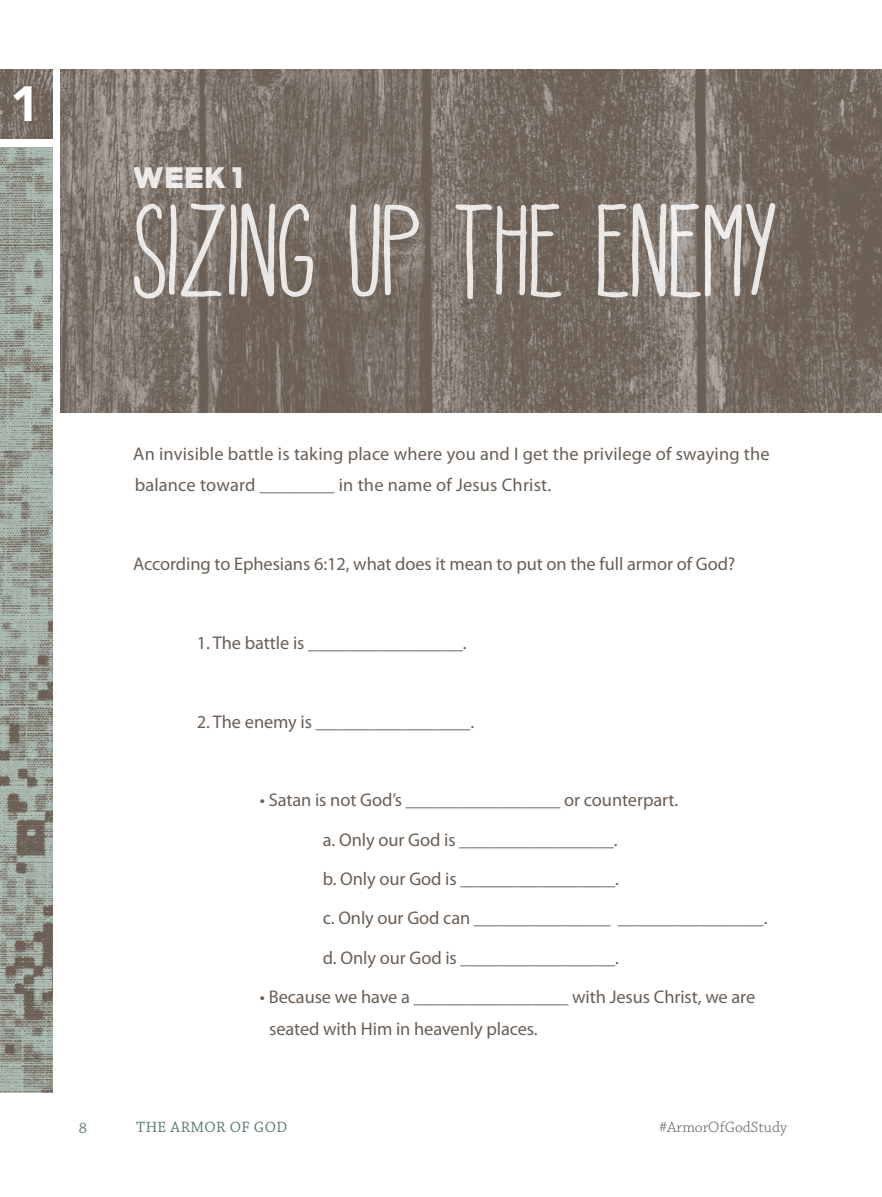
<style>
.page{position:relative;width:882px;height:1197px;background:#fff}
.page>*{position:absolute;margin:0;border:0;box-sizing:border-box;transform-origin:0 0}
.t1{font:78.75px "Pea Mystie Caps";letter-spacing:.03em;color:#fff}
.t2{font:900 49px "Avenir LT Std";color:#fff}
.t3{font:900 28px "Antenna";color:#fff}
.t4{font:18.38px/39.4px "Myriad Pro";letter-spacing:-.005em;color:#6b5f55}
.t5{font:300 15.75px "Chaparral Pro";color:#6b5f55}
.t6{font:15.75px "Chaparral Pro";letter-spacing:.025em;color:#597c69}
</style>
<div class="page">
<img style="left:60px;top:69px;width:822px;height:343px">
<img style="left:0;top:147px;width:53px;height:945px">
<img style="left:0;top:69px;width:53px;height:70px">
<h2 class="t2" style="left:10px;top:74px;width:31px">1</h2>
<h3 class="t3" style="left:134px;top:161px;width:112px">WEEK 1</h3>
<h1 class="t1" style="left:134px;top:224px;width:644px">SIZING UP THE ENEMY</h1>
<p class="t4" style="left:133px;top:438px;width:638px;line-height:31.5px">An invisible battle is taking place where you and I get the privilege of swaying the balance toward ________ in the name of Jesus Christ.</p>
<p class="t4" style="left:133px;top:545px;width:604px">According to Ephesians 6:12, what does it mean to put on the full armor of God?</p>
<p class="t4" style="left:197px;top:623px;width:271px">1. The battle is _________________.</p>
<p class="t4" style="left:197px;top:702px;width:279px">2. The enemy is _________________.</p>
<p class="t4" style="left:323px;top:781px;width:446px;text-indent:-63px">• Satan is not God’s _________________ or counterpart.<br>a. Only our God is _________________.<br>b. Only our God is _________________.<br>c. Only our God can _______________ ________________. d. Only our God is _________________.</p>
<p class="t4" style="left:269px;top:982px;width:488px;line-height:31.5px;text-indent:-9px">• Because we have a _________________ with Jesus Christ, we are seated with Him in heavenly places.</p>
<p class="t6" style="left:79px;top:1119px;width:10px">8</p>
<p class="t6" style="left:136px;top:1118px;width:153px">THE ARMOR OF GOD</p>
<p class="t5" style="left:659px;top:1118px;width:130px">#ArmorOfGodStudy</p>
</div>
